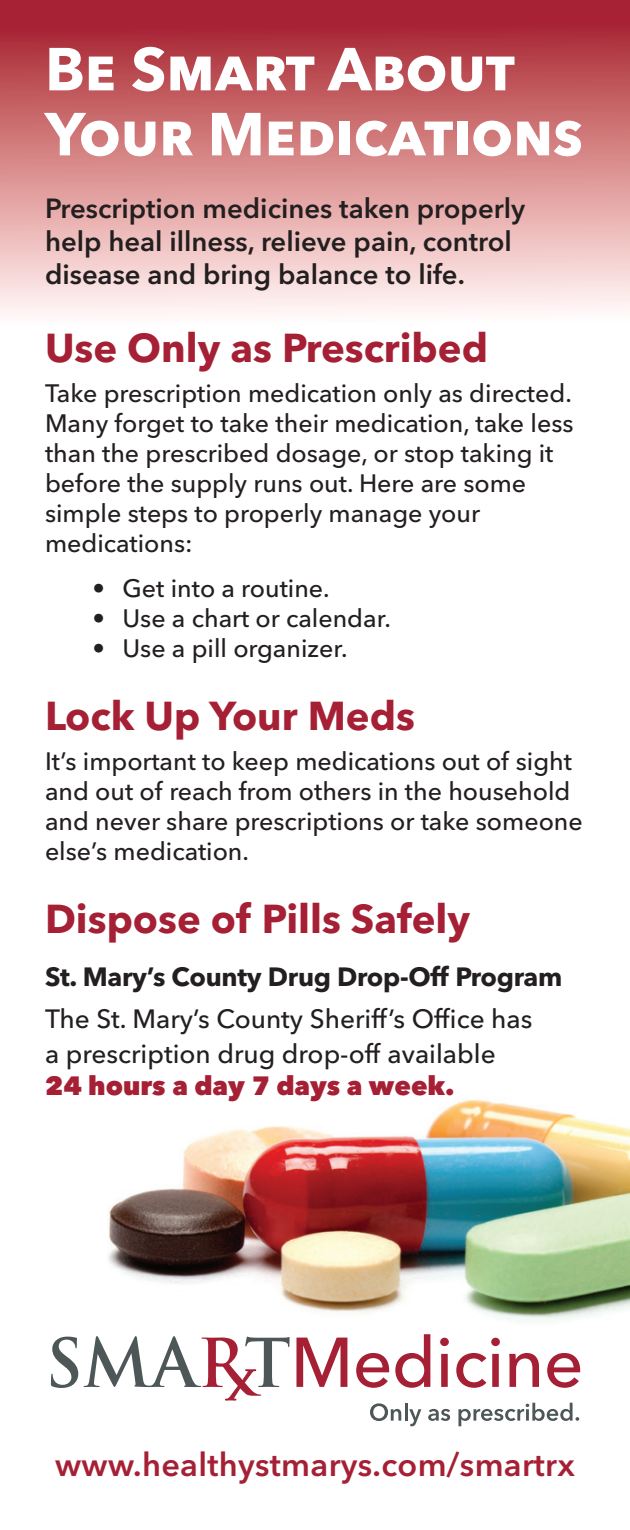
<style>
.page{position:relative;width:630px;height:1530px;background:#fff}
.page>*{position:absolute;margin:0;border:0;box-sizing:border-box;transform-origin:0 0}
.t1{font:700 60px "Avenir Next LT Pro";letter-spacing:-.005em;color:#fff}
.t2{font:700 40px "Avenir Next LT Pro";color:#a62035}
.t3{font:600 32.5px "Avenir Next LT Pro";letter-spacing:.01em;color:#a62035}
.t4{font:600 27.5px/33px "Avenir Next LT Pro";color:#231f20}
.t5{font:500 26.25px "Avenir Next LT Pro";color:#231f20}
.t6{font:700 26.25px "Avenir Next LT Pro";letter-spacing:-.01em;color:#231f20}
.t7{font:800 26.25px "Avenir Next LT Pro";color:#a62035}
.t8{font:500 25px/30px "Avenir Next LT Pro";color:#231f20}
</style>
<div class="page">
<div style="left:0;top:0;width:630px;height:338px;background:linear-gradient(to bottom,#a51723,#fff)"></div>
<img style="left:107px;top:1099px;width:523px;height:237px">
<svg style="left:51px;top:1337px;width:27px;height:51px"></svg>
<svg style="left:84px;top:1336px;width:206px;height:65px"></svg>
<svg style="left:296px;top:1338px;width:51px;height:49px"></svg>
<svg style="left:356px;top:1353px;width:33px;height:35px"></svg>
<svg style="left:395px;top:1334px;width:35px;height:54px"></svg>
<svg style="left:440px;top:1338px;width:9px;height:49px"></svg>
<svg style="left:456px;top:1338px;width:44px;height:50px"></svg>
<svg style="left:509px;top:1353px;width:30px;height:34px"></svg>
<svg style="left:547px;top:1353px;width:33px;height:35px"></svg>
<svg style="left:370px;top:1403px;width:51px;height:23px"></svg>
<svg style="left:428px;top:1409px;width:22px;height:12px"></svg>
<svg style="left:458px;top:1403px;width:121px;height:23px"></svg>
<p class="t1" style="left:45px;top:33px;width:471px">Be Smart About</p>
<p class="t1" style="left:45px;top:98px;width:540px">Your Medications</p>
<p class="t4" style="left:45px;top:192px;width:482px">Prescription medicines taken properly help heal illness, relieve pain, control disease and bring balance to life.</p>
<p class="t2" style="left:45px;top:324px;width:445px">Use Only as Prescribed</p>
<p class="t8" style="left:45px;top:379px;width:530px">Take prescription medication only as directed.<br>Many forget to take their medication, take less than the prescribed dosage, or stop taking it before the supply runs out. Here are some simple steps to properly manage your</p>
<p class="t8" style="left:45px;top:529px;width:149px">medications:</p>
<p class="t8" style="left:92px;top:574px;width:239px">• Get into a routine.</p>
<p class="t8" style="left:92px;top:604px;width:300px">• Use a chart or calendar.</p>
<p class="t8" style="left:92px;top:634px;width:257px">• Use a pill organizer.</p>
<p class="t2" style="left:45px;top:692px;width:371px">Lock Up Your Meds</p>
<p class="t8" style="left:45px;top:747px;width:539px">It’s important to keep medications out of sight and out of reach from others in the household and never share prescriptions or take someone else’s medication.</p>
<p class="t2" style="left:45px;top:895px;width:427px">Dispose of Pills Safely</p>
<p class="t6" style="left:45px;top:961px;width:519px">St. Mary’s County Drug Drop-Off Program</p>
<p class="t5" style="left:45px;top:1003px;width:489px">The St. Mary’s County Sheriff’s Office has</p>
<p class="t5" style="left:45px;top:1038px;width:452px">a prescription drug drop-off available</p>
<p class="t7" style="left:45px;top:1069px;width:411px">24 hours a day 7 days a week.</p>
<p class="t3" style="left:55px;top:1445px;width:521px">www.healthystmarys.com/smartrx</p>
</div>
